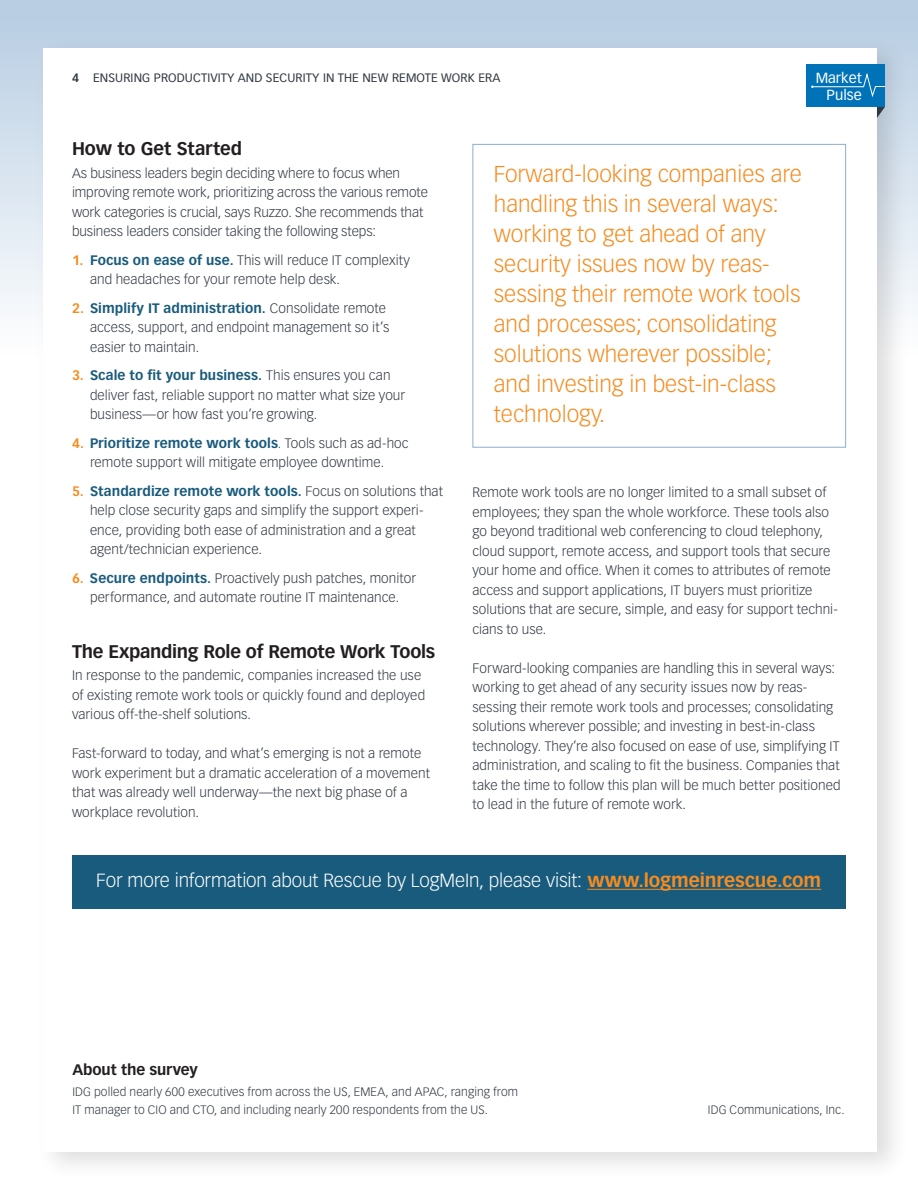
<style>
.page{position:relative;width:918px;height:1188px;background:#fff}
.page>*{position:absolute;margin:0;border:0;box-sizing:border-box;transform-origin:0 0}
.t1{font:300 22.5px/30px "Vectora LH";color:#f68b1f}
.t2{font:300 18.75px "Vectora LH";letter-spacing:-.01em;color:#fff}
.t3{font:700 18px "Vectora LH";letter-spacing:-.015em;color:#231f20}
.t4{font:700 15px "Vectora LH";letter-spacing:-.005em;color:#231f20}
.t5{font:14.4px "Vectora LH";color:#fff}
.t6{font:300 13.5px/19.5px "Vectora LH";letter-spacing:.005em;color:#303941}
.t7{font:300 12px/18px "Vectora LH";letter-spacing:.01em;color:#303941}
.t8{font:12px "Vectora LH";letter-spacing:.01em;color:#303941}
.s1{font-weight:700}
.s2{font-weight:700;color:#f68b1f}
.s3{font-weight:700;color:#195b7c}
.s4{color:#195b7c}
</style>
<div class="page">
<div style="left:0;top:0;width:918px;height:511px;background:linear-gradient(to bottom,#bcd0e4,#fff)"></div>
<div style="left:35px;top:36px;width:874px;height:1145px;background:#231f20;opacity:.15"></div>
<div style="left:43px;top:49px;width:834px;height:1103px;background:#fff"></div>
<div style="left:806px;top:64px;width:79px;height:43px;background:#0072b8"></div>
<svg style="left:877px;top:107px;width:8px;height:11px"></svg>
<svg style="left:811px;top:73px;width:74px;height:24px"></svg>
<div style="left:72px;top:855px;width:774px;height:54px;background:#195b7c"></div>
<hr style="left:587px;top:889px;width:234px;height:1px;background:#f68b1f">
<div style="left:473px;top:144px;width:373px;height:304px;border:1px solid #8baed1"></div>
<p class="t8" style="left:72px;top:70px;width:430px"><span class="s1">4</span> ENSURING PRODUCTIVITY AND SECURITY IN THE NEW REMOTE WORK ERA</p>
<p class="t5" style="left:816px;top:69px;width:48px">Market</p>
<p class="t5" style="left:827px;top:86px;width:37px">Pulse</p>
<p class="t3" style="left:72px;top:138px;width:172px">How to Get Started</p>
<p class="t6" style="left:72px;top:163px;width:357px">As business leaders begin deciding where to focus when improving remote work, prioritizing across the various remote work categories is crucial, says Ruzzo. She recommends that business leaders consider taking the following steps:</p>
<p class="t6" style="left:90px;top:250px;width:322px;text-indent:-18px"><span class="s2">1.</span> <span class="s3">Focus on ease of use.</span> This will reduce IT complexity and headaches for your remote help desk.</p>
<p class="t6" style="left:90px;top:298px;width:301px;text-indent:-18px"><span class="s2">2.</span> <span class="s3">Simplify IT administration.</span> Consolidate remote access, support, and endpoint management so it’s easier to maintain.</p>
<p class="t6" style="left:90px;top:366px;width:317px;text-indent:-18px"><span class="s2">3.</span> <span class="s3">Scale to fit your business.</span> This ensures you can deliver fast, reliable support no matter what size your business—or how fast you’re growing.</p>
<p class="t6" style="left:72px;top:433px;width:338px;text-align:center"><span class="s2">4.</span> <span class="s3">Prioritize remote work tools</span><span class="s4">.</span> Tools such as ad-hoc remote support will mitigate employee downtime.</p>
<p class="t6" style="left:90px;top:481px;width:354px;text-indent:-18px"><span class="s2">5.</span> <span class="s3">Standardize remote work tools.</span> Focus on solutions that help close security gaps and simplify the support experi&shy;ence, providing both ease of administration and a great agent/technician experience.</p>
<p class="t6" style="left:72px;top:568px;width:346px;text-align:center"><span class="s2">6.</span> <span class="s3">Secure endpoints.</span> Proactively push patches, monitor performance, and automate routine IT maintenance.</p>
<p class="t3" style="left:72px;top:640px;width:365px">The Expanding Role of Remote Work Tools</p>
<p class="t6" style="left:72px;top:666px;width:355px">In response to the pandemic, companies increased the use of existing remote work tools or quickly found and deployed various off-the-shelf solutions.</p>
<p class="t6" style="left:72px;top:744px;width:359px">Fast-forward to today, and what’s emerging is not a remote work experiment but a dramatic acceleration of a movement that was already well underway—the next big phase of a workplace revolution.</p>
<p class="t1" style="left:494px;top:159px;width:310px">Forward-looking companies are handling this in several ways: working to get ahead of any security issues now by reas&shy;sessing their remote work tools and processes; consolidating solutions wherever possible; and investing in best-in-class technology.</p>
<p class="t6" style="left:472px;top:483px;width:367px">Remote work tools are no longer limited to a small subset of employees; they span the whole workforce. These tools also go beyond traditional web conferencing to cloud telephony, cloud support, remote access, and support tools that secure your home and office. When it comes to attributes of remote access and support applications, IT buyers must prioritize solutions that are secure, simple, and easy for support techni&shy;cians to use.</p>
<p class="t6" style="left:472px;top:658px;width:370px">Forward-looking companies are handling this in several ways: working to get ahead of any security issues now by reas&shy;sessing their remote work tools and processes; consolidating solutions wherever possible; and investing in best-in-class technology. They’re also focused on ease of use, simplifying IT administration, and scaling to fit the business. Companies that take the time to follow this plan will be much better positioned to lead in the future of remote work.</p>
<p class="t2" style="left:96px;top:870px;width:727px">For more information about Rescue by LogMeIn, please visit: <span class="s2">www.logmeinrescue.com</span></p>
<p class="t4" style="left:72px;top:1060px;width:127px">About the survey</p>
<p class="t7" style="left:72px;top:1083px;width:447px">IDG polled nearly 600 executives from across the US, EMEA, and APAC, ranging from<br>IT manager to CIO and CTO, and including nearly 200 respondents from the US.</p>
<p class="t7" style="left:708px;top:1101px;width:138px">IDG Communications, Inc.</p>
</div>
